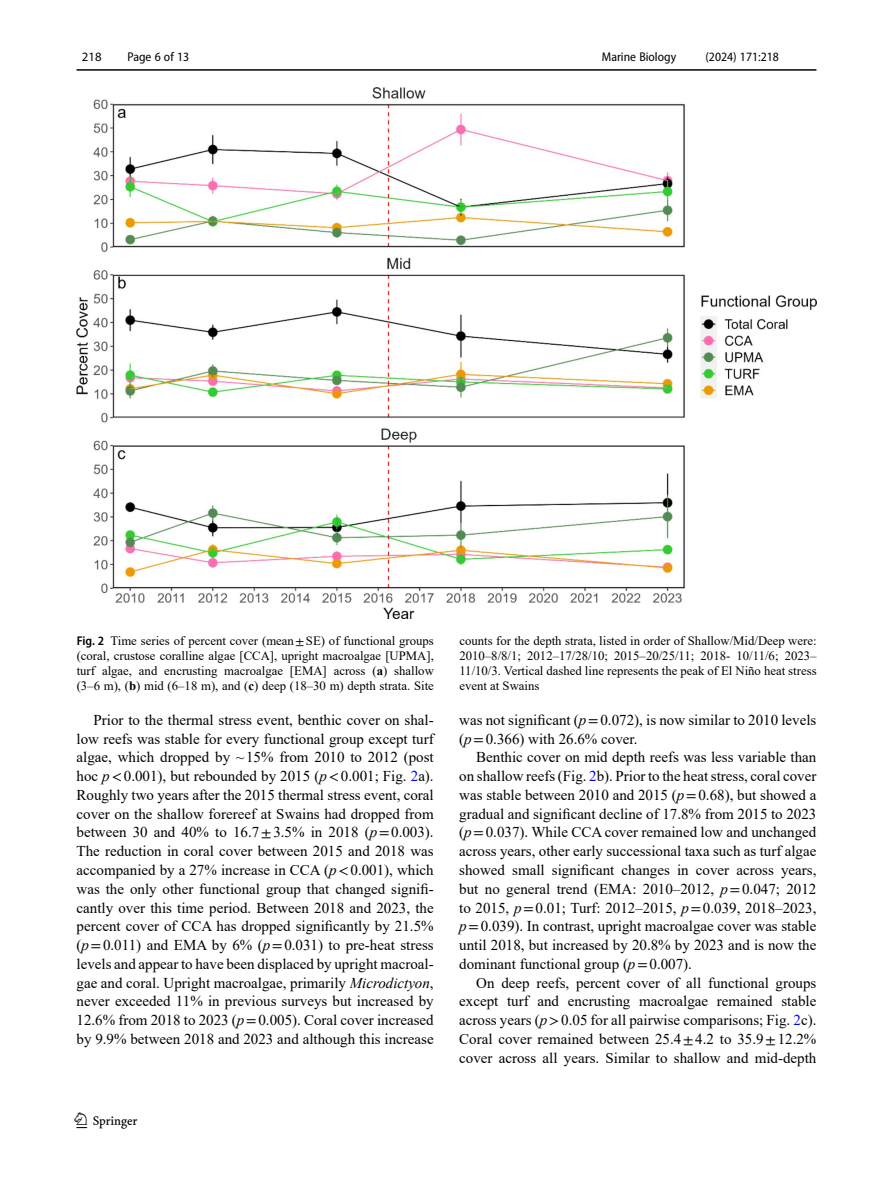
<style>
.page{position:relative;width:893px;height:1187px;background:#fff}
.page>*{position:absolute;margin:0;border:0;box-sizing:border-box;transform-origin:0 0}
.t1{font:22.5px "Springnew";color:#000}
.Body_Text_Indent{font:15px/18.8px "Times New Roman";color:#000;text-align:justify}
.Figure_Caption{font:12.75px/15px "Times New Roman";color:#000;text-align:justify}
.t2{font:semi-condensed 12.75px "Myriad Pro";color:#000}
.t3{font:12.75px "Myriad Pro";color:#000}
.s1{font-family:"Myriad Pro";font-weight:600;font-stretch:semi-condensed}
.s2{font-family:"STIX"}
.s3{font-weight:700}
.s4{font-style:italic}
.s5{color:#00f}
</style>
<div class="page">
<hr style="left:77px;top:69px;width:739px;height:2px;background:#000">
<img style="left:77px;top:87px;width:740px;height:531px">
<p class="t3" style="left:82px;top:48px;width:21px">218</p>
<p class="t2" style="left:127px;top:49px;width:63px">Page 6 of 13</p>
<p class="t2" style="left:602px;top:49px;width:76px">Marine Biology</p>
<p class="t2" style="left:705px;top:49px;width:75px">(2024) 171:218</p>
<p class="Figure_Caption" style="left:77px;top:632px;width:359px"><span class="s1">Fig. 2</span> Time series of percent cover (mean<span class="s2">±</span>SE) of functional groups (coral, crustose coralline algae [CCA], upright macroalgae [UPMA], turf algae, and encrusting macroalgae [EMA] across (<span class="s3">a</span>) shallow (3–6 m), (<span class="s3">b</span>) mid (6–18 m), and (<span class="s3">c</span>) deep (18–30 m) depth strata. Site</p>
<p class="Figure_Caption" style="left:459px;top:632px;width:359px">counts for the depth strata, listed in order of Shallow/Mid/Deep were:<br>2010–8/8/1; 2012–17/28/10; 2015–20/25/11; 2018- 10/11/6; 2023– 11/10/3. Vertical dashed line represents the peak of El Niño heat stress event at Swains</p>
<p class="Body_Text_Indent" style="left:77px;top:710px;width:359px;text-indent:17px">Prior to the thermal stress event, benthic cover on shal&shy;low reefs was stable for every functional group except turf algae, which dropped by ~15% from 2010 to 2012 (post hoc <span class="s4">p</span><span class="s2">&lt;</span>0.001), but rebounded by 2015 (<span class="s4">p</span><span class="s2">&lt;</span>0.001; Fig. <span class="s5">2</span>a).<br>Roughly two years after the 2015 thermal stress event, coral cover on the shallow forereef at Swains had dropped from between 30 and 40% to 16.7<span class="s2">±</span>3.5% in 2018 (<span class="s4">p</span><span class="s2">=</span>0.003).<br>The reduction in coral cover between 2015 and 2018 was accompanied by a 27% increase in CCA (<span class="s4">p</span><span class="s2">&lt;</span>0.001), which was the only other functional group that changed signifi&shy;cantly over this time period. Between 2018 and 2023, the percent cover of CCA has dropped significantly by 21.5% (<span class="s4">p</span><span class="s2">=</span>0.011) and EMA by 6% (<span class="s4">p</span><span class="s2">=</span>0.031) to pre-heat stress levels and appear to have been displaced by upright macroal&shy;gae and coral. Upright macroalgae, primarily <span class="s4">Microdictyon</span>, never exceeded 11% in previous surveys but increased by 12.6% from 2018 to 2023 (<span class="s4">p</span><span class="s2">=</span>0.005). Coral cover increased by 9.9% between 2018 and 2023 and although this increase</p>
<h1 class="t1" style="left:77px;top:1107px;width:63px">1 3</h1>
<p class="Body_Text_Indent" style="left:459px;top:710px;width:359px">was not significant (<span class="s4">p</span><span class="s2">=</span>0.072), is now similar to 2010 levels (<span class="s4">p</span><span class="s2">=</span>0.366) with 26.6% cover.</p>
<p class="Body_Text_Indent" style="left:459px;top:747px;width:359px;text-indent:17px">Benthic cover on mid depth reefs was less variable than on shallow reefs (Fig. <span class="s5">2</span>b). Prior to the heat stress, coral cover was stable between 2010 and 2015 (<span class="s4">p</span><span class="s2">=</span>0.68), but showed a gradual and significant decline of 17.8% from 2015 to 2023 (<span class="s4">p</span><span class="s2">=</span>0.037). While CCA cover remained low and unchanged across years, other early successional taxa such as turf algae showed small significant changes in cover across years, but no general trend (EMA: 2010–2012, <span class="s4">p</span><span class="s2">=</span>0.047; 2012 to 2015, <span class="s4">p</span><span class="s2">=</span>0.01; Turf: 2012–2015, <span class="s4">p</span><span class="s2">=</span>0.039, 2018–2023, <span class="s4">p</span><span class="s2">=</span>0.039). In contrast, upright macroalgae cover was stable until 2018, but increased by 20.8% by 2023 and is now the dominant functional group (<span class="s4">p</span><span class="s2">=</span>0.007).</p>
<p class="Body_Text_Indent" style="left:459px;top:972px;width:359px;text-indent:17px">On deep reefs, percent cover of all functional groups except turf and encrusting macroalgae remained stable across years (<span class="s4">p</span><span class="s2">&gt;</span>0.05 for all pairwise comparisons; Fig. <span class="s5">2</span>c).<br>Coral cover remained between 25.4<span class="s2">±</span>4.2 to 35.9<span class="s2">±</span>12.2% cover across all years. Similar to shallow and mid-depth</p>
</div>
